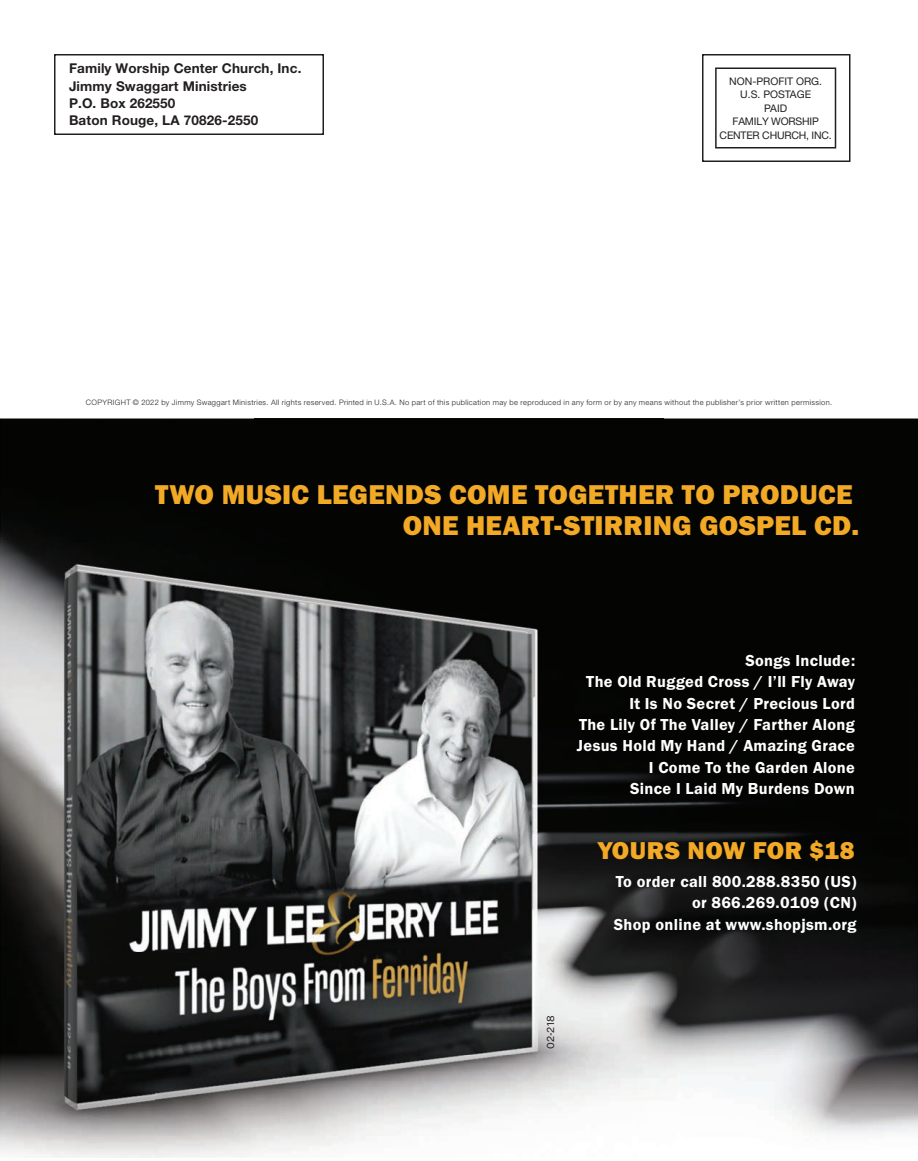
<style>
.page{position:relative;width:918px;height:1161px;background:#fff}
.page>*{position:absolute;margin:0;border:0;box-sizing:border-box;transform-origin:0 0}
.t1{font:28.2px/31.5px "Franklin Gothic URW Hea";letter-spacing:.01em;color:#f2a925;text-align:right}
.t2{font:25.2px "Franklin Gothic URW Hea";letter-spacing:.02em;color:#f2a925}
.t3{font:16.5px/21.3px "Franklin Gothic URW Dem";letter-spacing:.02em;color:#fff;text-align:right}
.t4{font:700 13.5px/17.2px "Helvetica Neue LT Std";letter-spacing:.01em;color:#231f20}
.t5{font:10.5px/13.5px "Helvetica Neue LT Std";letter-spacing:-.02em;color:#231f20;text-align:center}
.t6{font:10.5px "Franklin Gothic ATF";color:#231f20}
.t7{font:300 7.5px "Helvetica Neue LT Std";letter-spacing:.05em;color:#231f20}
</style>
<div class="page">
<div style="left:54px;top:54px;width:270px;height:81px;border:2px solid #231f20"></div>
<div style="left:702px;top:54px;width:148px;height:108px;border:2px solid #231f20"></div>
<div style="left:715px;top:68px;width:121px;height:80px;border:2px solid #231f20"></div>
<div style="left:663px;top:418px;width:255px;height:265px;background:#040503"></div>
<div style="left:255px;top:418px;width:408px;height:125px;background:#040503"></div>
<div style="left:0;top:418px;width:255px;height:125px;background:#040503"></div>
<img style="left:677px;top:683px;width:241px;height:266px">
<img style="left:677px;top:949px;width:241px;height:186px">
<img style="left:0;top:543px;width:677px;height:615px">
<p class="t4" style="left:69px;top:60px;width:234px">Family Worship Center Church, Inc.<br>Jimmy Swaggart Ministries<br>P.O. Box 262550<br>Baton Rouge, LA 70826-2550</p>
<p class="t5" style="left:720px;top:74px;width:114px">NON-PROFIT ORG.<br>U.S. POSTAGE<br>PAID<br>FAMILY WORSHIP<br>CENTER CHURCH, INC.</p>
<p class="t7" style="left:86px;top:398px;width:748px">COPYRIGHT © 2022 by Jimmy Swaggart Ministries. All rights reserved. Printed in U.S.A. No part of this publication may be reproduced in any form or by any means without the publisher’s prior written permission.</p>
<h1 class="t1" style="left:155px;top:478px;width:706px">TWO MUSIC LEGENDS COME TOGETHER TO PRODUCE<br>ONE HEART-STIRRING GOSPEL CD.</h1>
<p class="t3" style="left:577px;top:649px;width:280px">Songs Include:<br>The Old Rugged Cross / I’ll Fly Away<br>It Is No Secret / Precious Lord<br>The Lily Of The Valley / Farther Along<br>Jesus Hold My Hand / Amazing Grace<br>I Come To the Garden Alone<br>Since I Laid My Burdens Down</p>
<p class="t6" style="left:543px;top:1049px;width:35px;rotate:-90deg">02-218</p>
<h2 class="t2" style="left:598px;top:835px;width:259px">YOURS NOW FOR $18</h2>
<p class="t3" style="left:614px;top:870px;width:244px">To order call 800.288.8350 (US) or 866.269.0109 (CN)<br>Shop online at www.shopjsm.org</p>
</div>
